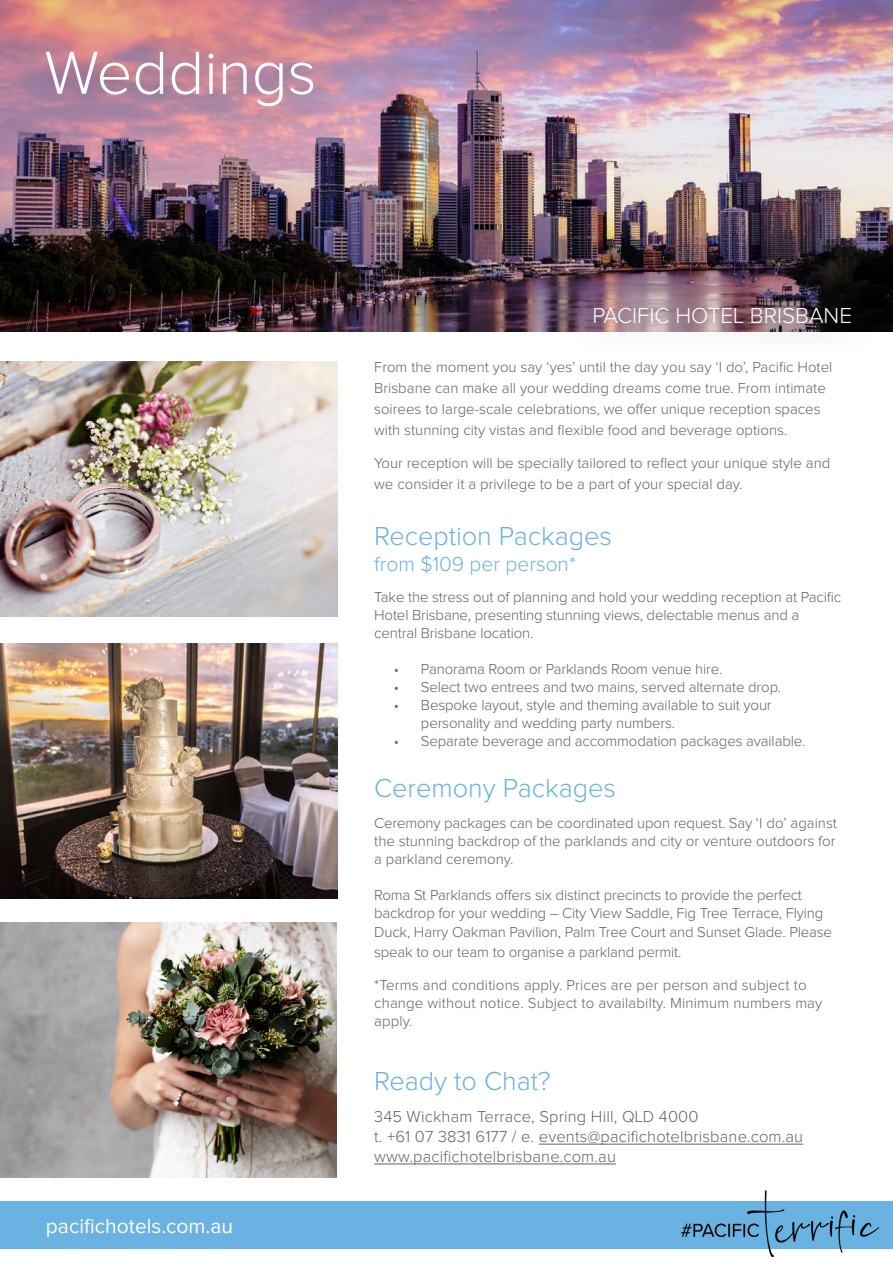
<style>
.page{position:relative;width:893px;height:1263px;background:#fff}
.page>*{position:absolute;margin:0;border:0;box-sizing:border-box;transform-origin:0 0}
.t1{font:300 63px "Proxima Nova";color:#fff}
.t2{font:300 27px "Proxima Nova";color:#6ab2e2}
.t3{font:300 22.5px "Proxima Nova";color:#fff}
.t4{font:21px "Proxima Nova";color:#fff}
.t5{font:300 21px "Proxima Nova";color:#6ab2e2}
.t6{font:300 16.5px "Proxima Nova";letter-spacing:.01em;color:#636366}
.t7{font:300 15px/18px "Proxima Nova";letter-spacing:-.01em;color:#636366}
.t8{font:300 15px/18px "Proxima Nova";letter-spacing:.01em;color:#636366}
</style>
<div class="page">
<img style="left:1px;top:0;width:892px;height:332px">
<hr style="left:539px;top:1144px;width:264px;height:1px;background:#636366">
<hr style="left:374px;top:1164px;width:242px;height:1px;background:#636366">
<img style="left:0;top:923px;width:337px;height:255px">
<img style="left:0;top:644px;width:338px;height:255px">
<img style="left:0;top:362px;width:338px;height:254px">
<div style="left:3px;top:8px;width:354px;height:142px;background:#231f20;opacity:.5"></div>
<div style="left:560px;top:271px;width:322px;height:88px;background:#231f20;opacity:.7"></div>
<div style="left:0;top:1201px;width:893px;height:47px;background:#6ab2e2"></div>
<img style="left:681px;top:1191px;width:198px;height:65px">
<p class="t1" style="left:44px;top:38px;width:274px">Weddings</p>
<p class="t4" style="left:46px;top:1214px;width:189px">pacifichotels.com.au</p>
<p class="t3" style="left:592px;top:303px;width:261px">PACIFIC HOTEL BRISBANE</p>
<p class="t7" style="left:374px;top:356px;width:460px;line-height:21px">From the moment you say ‘yes’ until the day you say ‘I do’, Pacific Hotel Brisbane can make all your wedding dreams come true. From intimate soirees to large-scale celebrations, we offer unique reception spaces with stunning city vistas and flexible food and beverage options.</p>
<p class="t7" style="left:374px;top:453px;width:458px;line-height:21px">Your reception will be specially tailored to reflect your unique style and we consider it a privilege to be a part of your special day.</p>
<p class="t2" style="left:374px;top:521px;width:239px">Reception Packages</p>
<p class="t5" style="left:374px;top:553px;width:203px">from $109 per person*</p>
<p class="t7" style="left:374px;top:588px;width:469px">Take the stress out of planning and hold your wedding reception at Pacific<br>Hotel Brisbane, presenting stunning views, delectable menus and a central Brisbane location.</p>
<p class="t7" style="left:394px;top:660px;width:330px">• Panorama Room or Parklands Room venue hire.</p>
<p class="t7" style="left:394px;top:678px;width:389px">• Select two entrees and two mains, served alternate drop.</p>
<p class="t7" style="left:421px;top:696px;width:352px;text-indent:-27px">• Bespoke layout, style and theming available to suit your personality and wedding party numbers.</p>
<p class="t7" style="left:394px;top:732px;width:413px">• Separate beverage and accommodation packages available.</p>
<p class="t2" style="left:374px;top:773px;width:243px">Ceremony Packages</p>
<p class="t7" style="left:374px;top:814px;width:464px;text-align:justify">Ceremony packages can be coordinated upon request. Say ‘I do’ against the stunning backdrop of the parklands and city or venture outdoors for a parkland ceremony.</p>
<p class="t7" style="left:374px;top:886px;width:451px">Roma St Parklands offers six distinct precincts to provide the perfect backdrop for your wedding – City View Saddle, Fig Tree Terrace, Flying</p>
<p class="t7" style="left:374px;top:923px;width:459px;line-height:19.5px">Duck, Harry Oakman Pavilion, Palm Tree Court and Sunset Glade. Please speak to our team to organise a parkland permit.</p>
<p class="t8" style="left:374px;top:976px;width:450px">*Terms and conditions apply. Prices are per person and subject to change without notice. Subject to availabilty. Minimum numbers may apply.</p>
<p class="t2" style="left:374px;top:1066px;width:178px">Ready to Chat?</p>
<p class="t6" style="left:374px;top:1107px;width:326px">345 Wickham Terrace, Spring Hill, QLD 4000</p>
<p class="t6" style="left:374px;top:1127px;width:430px">t. +61 07 3831 6177 / e. events@pacifichotelbrisbane.com.au</p>
<p class="t6" style="left:374px;top:1147px;width:243px">www.pacifichotelbrisbane.com.au</p>
</div>
